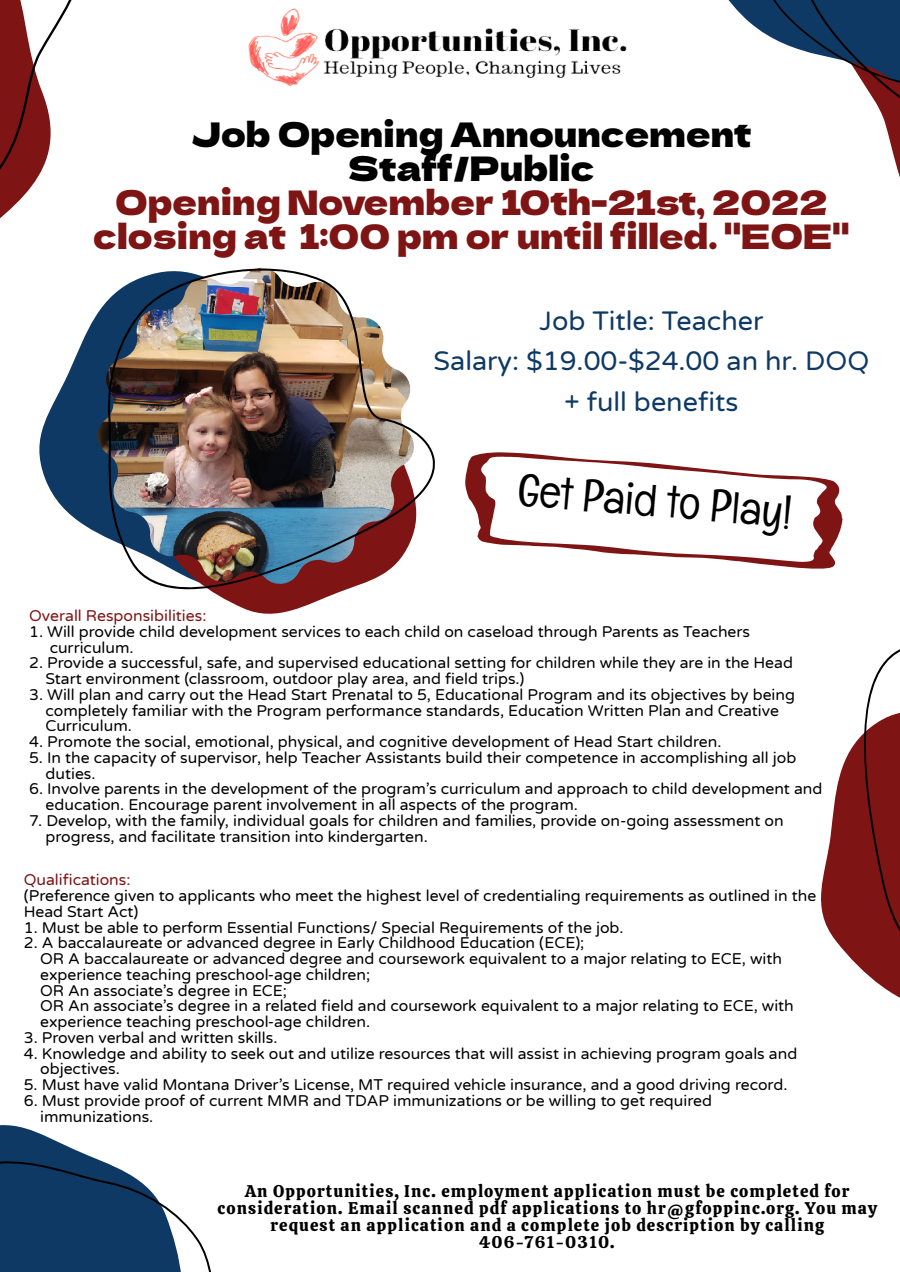
<style>
.page{position:relative;width:900px;height:1272px;background:#fff}
.page>*{position:absolute;margin:0;border:0;box-sizing:border-box;transform-origin:0 0}
.t1{font:45px "Englebert";color:#000}
.t2{font:33.75px/33.8px "Dela Gothic One";color:#7e1414;text-align:center}
.t3{font:33.75px/33.8px "Dela Gothic One";color:#000;text-align:center}
.t4{font:27px/40.5px "Varela Round";color:#0e3964;text-align:center}
.t5{font:16.8px/16.8px "Calistoga";letter-spacing:.065em;color:#000;text-align:center}
.t6{font:15.75px/15.8px "Varela Round";color:#000}
.t7{font:15.75px "Varela Round";color:#7e1414}
</style>
<div class="page">
<svg style="left:821px;top:799px;width:79px;height:199px"></svg>
<svg style="left:0;top:1125px;width:211px;height:147px"></svg>
<svg style="left:835px;top:649px;width:65px;height:314px"></svg>
<svg style="left:728px;top:0;width:172px;height:149px"></svg>
<svg style="left:0;top:0;width:72px;height:219px"></svg>
<svg style="left:39px;top:394px;width:19px;height:108px;fill:#0e3964"></svg>
<img style="left:58px;top:267px;width:377px;height:347px">
<img style="left:248px;top:8px;width:379px;height:78px">
<svg style="left:465px;top:452px;width:378px;height:117px"></svg>
<p class="t3" style="left:191px;top:116px;width:562px">Job Opening Announcement<br>Staff/Public</p>
<p class="t2" style="left:93px;top:183px;width:758px">Opening November 10th-21st, 2022 closing at 1:00 pm or until filled. "EOE"</p>
<p class="t4" style="left:539px;top:301px;width:225px">Job Title: Teacher</p>
<p class="t4" style="left:434px;top:341px;width:437px">Salary: $19.00-$24.00 an hr. DOQ + full benefits</p>
<p class="t1" style="left:520px;top:463px;width:276px;rotate:5deg">Get Paid to Play!</p>
<p class="t7" style="left:29px;top:607px;width:179px">Overall Responsibilities:</p>
<p class="t6" style="left:50px;top:624px;width:702px;text-indent:-20px">1. Will provide child development services to each child on caseload through Parents as Teachers curriculum.</p>
<p class="t6" style="left:46px;top:655px;width:749px;text-indent:-16px">2. Provide a successful, safe, and supervised educational setting for children while they are in the Head<br>Start environment (classroom, outdoor play area, and field trips.)</p>
<p class="t6" style="left:46px;top:687px;width:751px;text-indent:-16px">3. Will plan and carry out the Head Start Prenatal to 5, Educational Program and its objectives by being completely familiar with the Program performance standards, Education Written Plan and Creative<br>Curriculum.</p>
<p class="t6" style="left:29px;top:734px;width:694px">4. Promote the social, emotional, physical, and cognitive development of Head Start children.</p>
<p class="t6" style="left:46px;top:750px;width:752px;text-indent:-16px">5. In the capacity of supervisor, help Teacher Assistants build their competence in accomplishing all job duties.</p>
<p class="t6" style="left:46px;top:781px;width:778px;text-indent:-16px">6. Involve parents in the development of the program’s curriculum and approach to child development and education. Encourage parent involvement in all aspects of the program.</p>
<p class="t6" style="left:46px;top:813px;width:740px;text-indent:-16px">7. Develop, with the family, individual goals for children and families, provide on-going assessment on progress, and facilitate transition into kindergarten.</p>
<p class="t7" style="left:24px;top:871px;width:108px">Qualifications:</p>
<p class="t6" style="left:24px;top:888px;width:794px">(Preference given to applicants who meet the highest level of credentialing requirements as outlined in the<br>Head Start Act)</p>
<p class="t6" style="left:24px;top:920px;width:601px">1. Must be able to perform Essential Functions/ Special Requirements of the job.</p>
<p class="t6" style="left:24px;top:936px;width:562px">2. A baccalaureate or advanced degree in Early Childhood Education (ECE);</p>
<p class="t6" style="left:40px;top:951px;width:743px">OR A baccalaureate or advanced degree and coursework equivalent to a major relating to ECE, with experience teaching preschool-age children;</p>
<p class="t6" style="left:40px;top:983px;width:248px">OR An associate’s degree in ECE;</p>
<p class="t6" style="left:40px;top:999px;width:755px">OR An associate’s degree in a related field and coursework equivalent to a major relating to ECE, with experience teaching preschool-age children.</p>
<p class="t6" style="left:24px;top:1030px;width:255px">3. Proven verbal and written skills.</p>
<p class="t6" style="left:40px;top:1046px;width:759px;text-indent:-16px">4. Knowledge and ability to seek out and utilize resources that will assist in achieving program goals and objectives.</p>
<p class="t6" style="left:24px;top:1077px;width:765px">5. Must have valid Montana Driver’s License, MT required vehicle insurance, and a good driving record.</p>
<p class="t6" style="left:40px;top:1093px;width:673px;text-indent:-16px">6. Must provide proof of current MMR and TDAP immunizations or be willing to get required immunizations.</p>
<p class="t5" style="left:218px;top:1183px;width:661px">An Opportunities, Inc. employment application must be completed for consideration. Email scanned pdf applications to hr@gfoppinc.org. You may request an application and a complete job description by calling</p>
<p class="t5" style="left:479px;top:1233px;width:137px">406-761-0310.</p>
</div>
